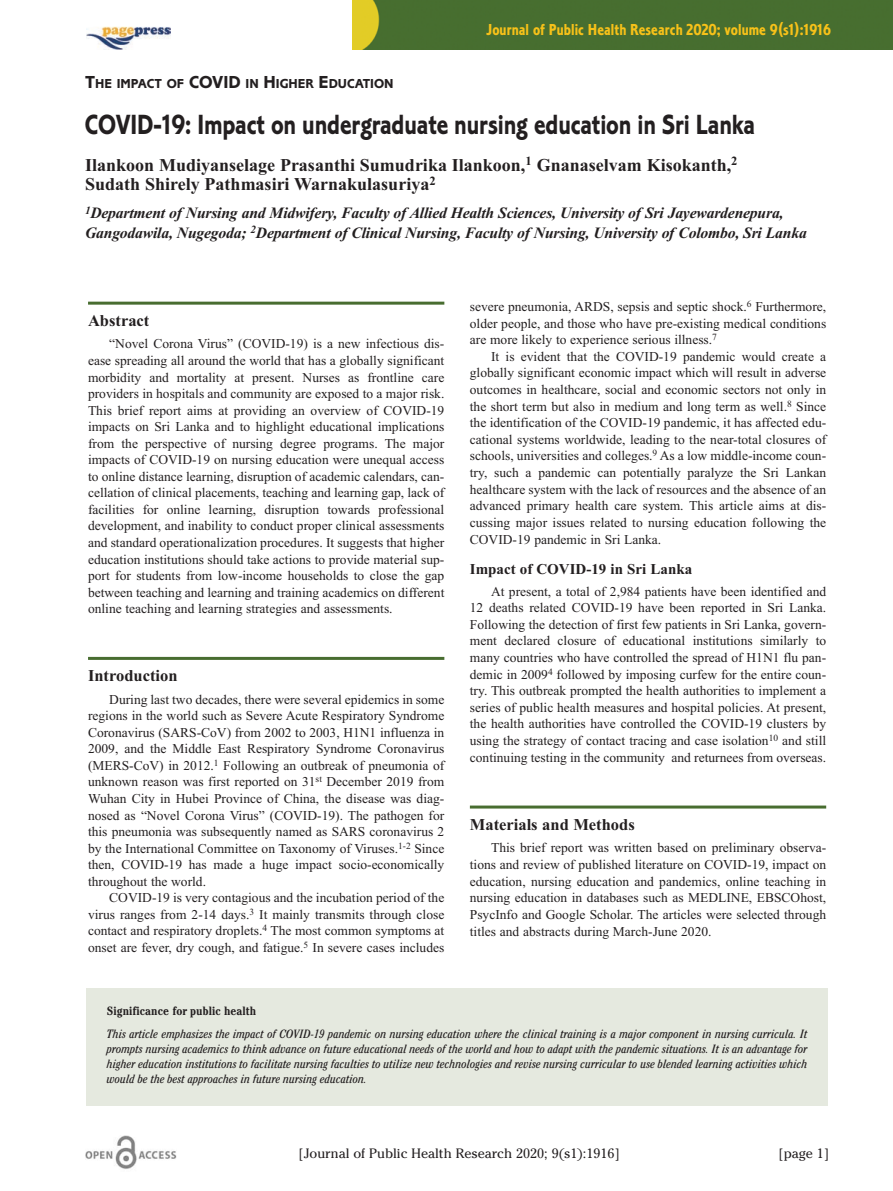
<style>
.page{position:relative;width:893px;height:1191px;background:#fff}
.page>*{position:absolute;margin:0;border:0;box-sizing:border-box;transform-origin:0 0}
.t1{font:28.8px "Corinthian Bold Plain";letter-spacing:-.005em;color:#231f20;scale:.83 1}
.t2{font:700 18px/19.5px "Times New Roman";color:#231f20}
.t3{font:16.5px "Corinthian Bold Condensed Plain";color:#f7c119}
.t4{font:700 16.5px "Times New Roman";color:#231f20}
.t5{font:italic 700 15.75px/19.5px "Times New Roman";letter-spacing:-.015em;color:#231f20}
.t6{font:700 15px "Times New Roman";color:#231f20}
.t7{font:13.5px/16.5px "Times New Roman";color:#231f20;text-align:justify}
.t8{font:13.5px "Cheltenham";color:#231f20}
.t9{font:13.5px "Corinthian Bold Plain";color:#231f20}
.t10{font:italic condensed 12px/15px "Cheltenham";color:#231f20;text-align:justify}
.t11{font:700 condensed 12px "Cheltenham";color:#231f20}
.s1{font-size:18px}
</style>
<div class="page">
<img style="left:85px;top:1135px;width:92px;height:34px">
<div style="left:352px;top:0;width:541px;height:49px;background:#476e2f"></div>
<hr style="left:88px;top:302px;width:356px;height:3px;background:#486d30">
<hr style="left:88px;top:657px;width:356px;height:3px;background:#486d30">
<hr style="left:470px;top:805px;width:356px;height:3px;background:#486d30">
<div style="left:87px;top:988px;width:741px;height:118px;background:#e5e9df"></div>
<img style="left:86px;top:26px;width:85px;height:24px">
<p class="t9" style="left:85px;top:79px;width:310px"><span class="s1">T</span>HE IMPACT OF <span class="s1">COVID</span> IN <span class="s1">H</span>IGHER <span class="s1">E</span>DUCATION</p>
<p class="t3" style="left:486px;top:24px;width:346px">Journal of Public Health Research 2020; volume 9(s1):1916</p>
<h1 class="t1" style="left:85px;top:115px;width:809px">COVID-19: Impact on undergraduate nursing education in Sri Lanka</h1>
<h2 class="t2" style="left:85px;top:155px;width:654px">Ilankoon Mudiyanselage Prasanthi Sumudrika Ilankoon,<sup>1</sup> Gnanaselvam Kisokanth,<sup>2<br></sup>Sudath Shirely Pathmasiri Warnakulasuriya<sup>2</sup></h2>
<p class="t5" style="left:85px;top:203px;width:723px"><sup>1</sup>Department of Nursing and Midwifery, Faculty of Allied Health Sciences, University of Sri Jayewardenepura,<br>Gangodawila, Nugegoda; <sup>2</sup>Department of Clinical Nursing, Faculty of Nursing, University of Colombo, Sri Lanka</p>
<p class="t4" style="left:88px;top:310px;width:63px">Abstract</p>
<p class="t7" style="left:88px;top:335px;width:358px;text-indent:21px">“Novel Corona Virus” (COVID-19) is a new infectious dis&shy;ease spreading all around the world that has a globally significant morbidity and mortality at present. Nurses as frontline care providers in hospitals and community are exposed to a major risk.<br>This brief report aims at providing an overview of COVID-19 impacts on Sri Lanka and to highlight educational implications from the perspective of nursing degree programs. The major impacts of COVID-19 on nursing education were unequal access to online distance learning, disruption of academic calendars, can&shy;cellation of clinical placements, teaching and learning gap, lack of facilities for online learning, disruption towards professional development, and inability to conduct proper clinical assessments and standard operationalization procedures. It suggests that higher education institutions should take actions to provide material sup&shy;port for students from low-income households to close the gap between teaching and learning and training academics on different online teaching and learning strategies and assessments.</p>
<p class="t4" style="left:88px;top:666px;width:91px">Introduction</p>
<p class="t7" style="left:88px;top:691px;width:358px;text-indent:21px">During last two decades, there were several epidemics in some regions in the world such as Severe Acute Respiratory Syndrome Coronavirus (SARS-CoV) from 2002 to 2003, H1N1 influenza in 2009, and the Middle East Respiratory Syndrome Coronavirus (MERS-CoV) in 2012.<sup>1</sup> Following an outbreak of pneumonia of unknown reason was first reported on 31<sup>st</sup> December 2019 from Wuhan City in Hubei Province of China, the disease was diag&shy;nosed as “Novel Corona Virus” (COVID-19). The pathogen for this pneumonia was subsequently named as SARS coronavirus 2 by the International Committee on Taxonomy of Viruses.<sup>1-2</sup> Since then, COVID-19 has made a huge impact socio-economically throughout the world.</p>
<p class="t7" style="left:88px;top:889px;width:358px;text-indent:21px">COVID-19 is very contagious and the incubation period of the virus ranges from 2-14 days.<sup>3</sup> It mainly transmits through close contact and respiratory droplets.<sup>4</sup> The most common symptoms at onset are fever, dry cough, and fatigue.<sup>5</sup> In severe cases includes</p>
<p class="t7" style="left:470px;top:298px;width:358px">severe pneumonia, ARDS, sepsis and septic shock.<sup>6</sup> Furthermore, older people, and those who have pre-existing medical conditions are more likely to experience serious illness.<sup>7</sup></p>
<p class="t7" style="left:470px;top:348px;width:358px;text-indent:21px">It is evident that the COVID-19 pandemic would create a globally significant economic impact which will result in adverse outcomes in healthcare, social and economic sectors not only in the short term but also in medium and long term as well.<sup>8</sup> Since the identification of the COVID-19 pandemic, it has affected edu&shy;cational systems worldwide, leading to the near-total closures of schools, universities and colleges.<sup>9</sup> As a low middle-income coun&shy;try, such a pandemic can potentially paralyze the Sri Lankan healthcare system with the lack of resources and the absence of an advanced primary health care system. This article aims at dis&shy;cussing major issues related to nursing education following the COVID-19 pandemic in Sri Lanka.</p>
<p class="t6" style="left:470px;top:559px;width:224px">Impact of COVID-19 in Sri Lanka</p>
<p class="t7" style="left:470px;top:582px;width:358px;text-indent:21px">At present, a total of 2,984 patients have been identified and 12 deaths related COVID-19 have been reported in Sri Lanka.<br>Following the detection of first few patients in Sri Lanka, govern&shy;ment declared closure of educational institutions similarly to many countries who have controlled the spread of H1N1 flu pan&shy;demic in 2009<sup>4</sup> followed by imposing curfew for the entire coun&shy;try. This outbreak prompted the health authorities to implement a series of public health measures and hospital policies. At present, the health authorities have controlled the COVID-19 clusters by using the strategy of contact tracing and case isolation<sup>10</sup> and still continuing testing in the community and returnees from overseas.</p>
<p class="t4" style="left:470px;top:814px;width:166px">Materials and Methods</p>
<p class="t7" style="left:470px;top:839px;width:358px;text-indent:21px">This brief report was written based on preliminary observa&shy;tions and review of published literature on COVID-19, impact on education, nursing education and pandemics, online teaching in nursing education in databases such as MEDLINE, EBSCOhost, PsycInfo and Google Scholar. The articles were selected through titles and abstracts during March-June 2020.</p>
<p class="t11" style="left:107px;top:1006px;width:151px">Significance for public health</p>
<p class="t10" style="left:107px;top:1028px;width:702px">This article emphasizes the impact of COVID-19 pandemic on nursing education where the clinical training is a major component in nursing curricula. It prompts nursing academics to think advance on future educational needs of the world and how to adapt with the pandemic situations. It is an advantage for higher education institutions to facilitate nursing faculties to utilize new technologies and revise nursing curricular to use blended learning activities which would be the best approaches in future nursing education.</p>
<p class="t8" style="left:298px;top:1145px;width:323px">[Journal of Public Health Research 2020; 9(s1):1916]</p>
<p class="t8" style="left:778px;top:1145px;width:52px">[page 1]</p>
</div>
